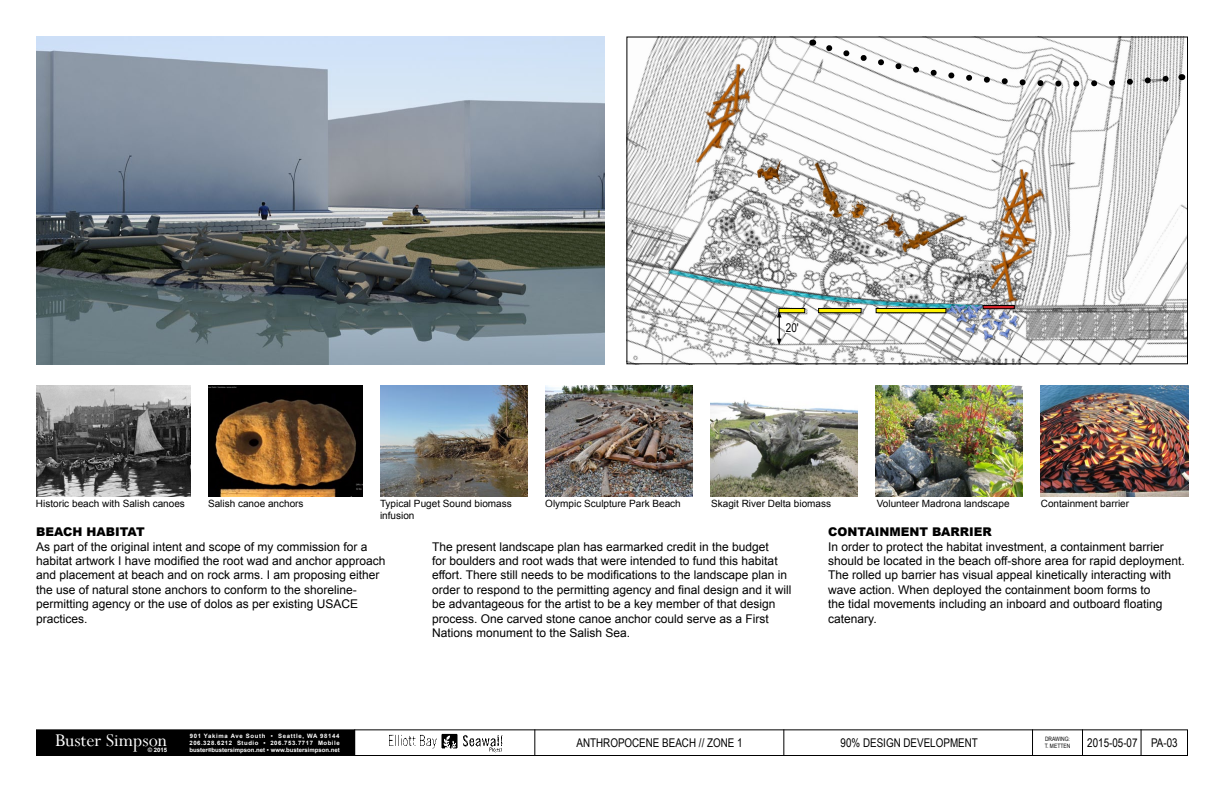
<style>
.page{position:relative;width:1224px;height:792px;background:#fff}
.page>*{position:absolute;margin:0;border:0;box-sizing:border-box;transform-origin:0 0}
.t1{font:20px "Perpetua";color:#fff}
.t2{font:12.1px "Arial Narrow";color:#000}
.t3{font:12px/14.4px "Arial";color:#000}
.t4{font:12px "Arial Narrow";color:#000}
.t5{font:900 12px "Arial";color:#000}
.t6{font:10px/12px "Arial";color:#000}
.t7{font:700 6px/7px "Arial";color:#fff;text-align:justify}
.t8{font:6px/7.2px "Arial Narrow";color:#000}
</style>
<div class="page">
<div style="left:36px;top:729px;width:1152px;height:27px;border:1px solid #000"></div>
<div style="left:36px;top:730px;width:319px;height:26px;background:#000"></div>
<img style="left:389px;top:733px;width:114px;height:20px">
<svg style="left:534px;top:729px;width:1px;height:27px"></svg>
<svg style="left:783px;top:729px;width:1px;height:27px"></svg>
<svg style="left:1032px;top:729px;width:1px;height:27px"></svg>
<svg style="left:1082px;top:729px;width:1px;height:27px"></svg>
<svg style="left:1141px;top:729px;width:1px;height:27px"></svg>
<img style="left:36px;top:37px;width:569px;height:327px">
<img style="left:545px;top:386px;width:147px;height:110px">
<img style="left:710px;top:399px;width:148px;height:97px">
<img style="left:876px;top:386px;width:147px;height:110px">
<img style="left:1041px;top:386px;width:147px;height:110px">
<img style="left:380px;top:386px;width:147px;height:110px">
<img style="left:208px;top:386px;width:154px;height:110px">
<img style="left:36px;top:386px;width:154px;height:110px">
<img style="left:628px;top:39px;width:558px;height:323px">
<img style="left:647px;top:226px;width:298px;height:88px">
<img style="left:997px;top:312px;width:14px;height:7px">
<img style="left:1006px;top:313px;width:15px;height:15px">
<svg style="left:993px;top:319px;width:18px;height:20px"></svg>
<img style="left:980px;top:312px;width:14px;height:6px">
<img style="left:977px;top:312px;width:6px;height:3px">
<img style="left:945px;top:312px;width:10px;height:5px">
<img style="left:955px;top:312px;width:9px;height:14px">
<img style="left:980px;top:318px;width:15px;height:14px">
<img style="left:980px;top:328px;width:13px;height:14px">
<svg style="left:964px;top:312px;width:13px;height:22px"></svg>
<svg style="left:777px;top:311px;width:5px;height:34px"></svg>
<div style="left:786px;top:324px;width:13px;height:9px;background:#fff"></div>
<img style="left:650px;top:36px;width:143px;height:163px">
<img style="left:934px;top:145px;width:155px;height:167px">
<img style="left:895px;top:178px;width:97px;height:103px">
<img style="left:756px;top:159px;width:14px;height:26px">
<img style="left:871px;top:207px;width:38px;height:38px">
<img style="left:770px;top:148px;width:105px;height:77px">
<svg style="left:822px;top:41px;width:360px;height:53px"></svg>
<div style="left:819px;top:308px;width:42px;height:5px;background:#fff200"></div>
<div style="left:818px;top:308px;width:44px;height:5px;border:1px solid #000"></div>
<div style="left:876px;top:308px;width:70px;height:5px;background:#fff200"></div>
<div style="left:876px;top:308px;width:70px;height:5px;border:1px solid #000"></div>
<div style="left:983px;top:305px;width:32px;height:4px;border:1px solid #000"></div>
<div style="left:779px;top:308px;width:26px;height:5px;background:#fff200"></div>
<div style="left:778px;top:308px;width:27px;height:5px;border:1px solid #000"></div>
<p class="t2" style="left:786px;top:319px;width:14px">20'</p>
<p class="t6" style="left:36px;top:497px;width:150px">Historic beach with Salish canoes</p>
<p class="t6" style="left:208px;top:497px;width:97px">Salish canoe anchors</p>
<p class="t6" style="left:380px;top:497px;width:133px">Typical Puget Sound biomass infusion</p>
<p class="t6" style="left:545px;top:497px;width:137px">Olympic Sculpture Park Beach</p>
<p class="t6" style="left:711px;top:497px;width:122px">Skagit River Delta biomass</p>
<p class="t6" style="left:877px;top:497px;width:134px">Volunteer Madrona landscape</p>
<p class="t6" style="left:1041px;top:497px;width:90px">Containment barrier</p>
<p class="t5" style="left:36px;top:523px;width:110px">BEACH HABITAT</p>
<p class="t3" style="left:36px;top:539px;width:351px">As part of the original intent and scope of my commission for a habitat artwork I have modified the root wad and anchor approach and placement at beach and on rock arms. I am proposing either the use of natural stone anchors to conform to the shoreline&shy;permitting agency or the use of dolos as per existing USACE practices.</p>
<p class="t3" style="left:432px;top:539px;width:361px">The present landscape plan has earmarked credit in the budget<br>for boulders and root wads that were intended to fund this habitat effort. There still needs to be modifications to the landscape plan in order to respond to the permitting agency and final design and it will be advantageous for the artist to be a key member of that design process. One carved stone canoe anchor could serve as a First Nations monument to the Salish Sea.</p>
<p class="t5" style="left:828px;top:523px;width:165px">CONTAINMENT BARRIER</p>
<p class="t3" style="left:828px;top:539px;width:358px">In order to protect the habitat investment, a containment barrier should be located in the beach off-shore area for rapid deployment.<br>The rolled up barrier has visual appeal kinetically interacting with wave action. When deployed the containment boom forms to<br>the tidal movements including an inboard and outboard floating catenary.</p>
<p class="t7" style="left:189px;top:732px;width:152px">901 Yakima Ave South • Seattle, WA 98144<br>206.328.6212 Studio • 206.753.7717 Mobile buster<sup>@</sup>bustersimpson.net • www.bustersimpson.net</p>
<h1 class="t1" style="left:55px;top:727px;width:114px">Buster Simpson</h1>
<p class="t4" style="left:576px;top:734px;width:168px">ANTHROPOCENE BEACH // ZONE 1</p>
<p class="t4" style="left:841px;top:734px;width:139px">90% DESIGN DEVELOPMENT</p>
<p class="t4" style="left:1087px;top:734px;width:92px">2015-05-07 PA-03</p>
<p class="t7" style="left:148px;top:747px;width:21px">© 2015</p>
<p class="t8" style="left:1045px;top:735px;width:27px">DRAWING:<br>T. METTEN</p>
</div>
